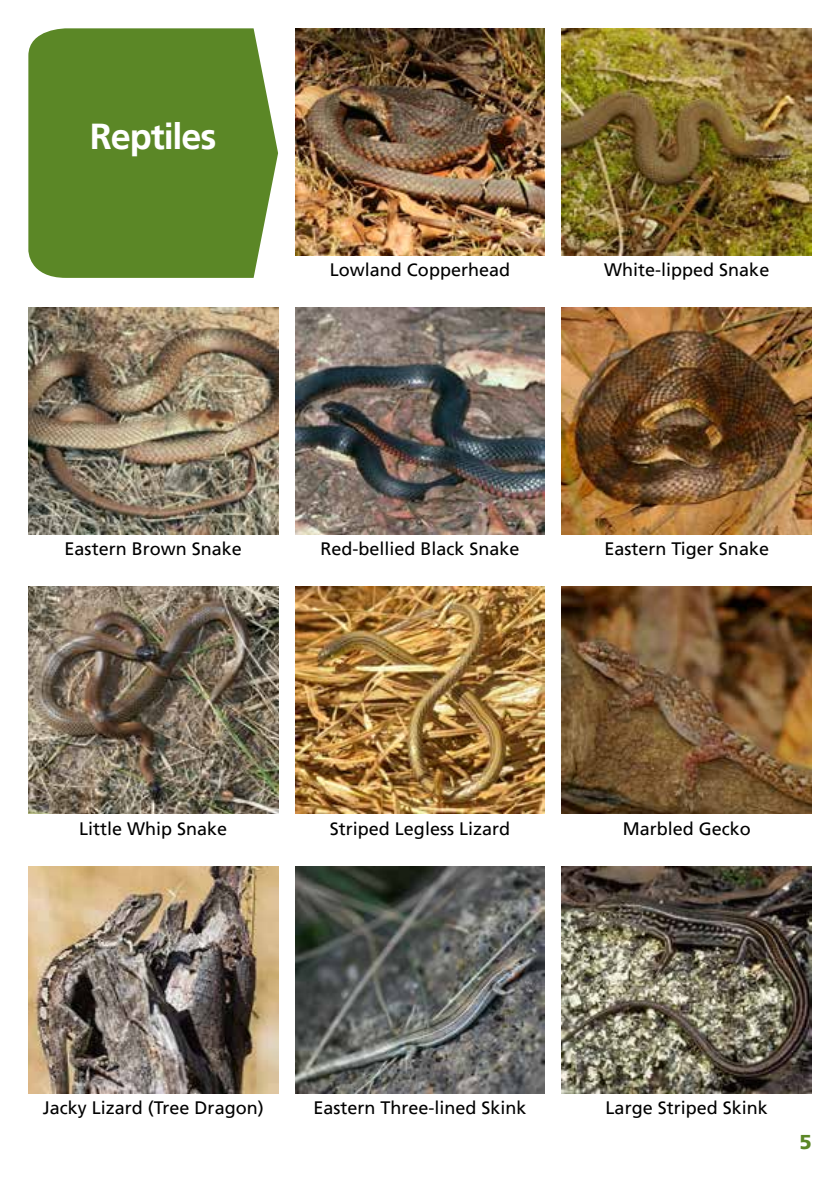
<style>
.page{position:relative;width:840px;height:1191px;background:#fff}
.page>*{position:absolute;margin:0;border:0;box-sizing:border-box;transform-origin:0 0}
.t1{font:700 36px "Frutiger LT";letter-spacing:-.03em;color:#fff}
.t2{font:900 20px "Frutiger LT";color:#5b8726}
.t3{font:18px "Frutiger LT";color:#000}
</style>
<div class="page">
<img style="left:295px;top:28px;width:249px;height:227px">
<svg style="left:28px;top:28px;width:250px;height:250px;background:#648d32"></svg>
<img style="left:28px;top:587px;width:250px;height:227px">
<img style="left:561px;top:307px;width:250px;height:227px">
<img style="left:28px;top:308px;width:250px;height:226px">
<img style="left:295px;top:587px;width:249px;height:227px">
<img style="left:295px;top:307px;width:249px;height:227px">
<img style="left:561px;top:28px;width:250px;height:227px">
<img style="left:561px;top:587px;width:250px;height:227px">
<img style="left:295px;top:866px;width:249px;height:227px">
<img style="left:28px;top:866px;width:250px;height:227px">
<img style="left:561px;top:866px;width:250px;height:227px">
<h1 class="t1" style="left:90px;top:115px;width:128px">Reptiles</h1>
<p class="t3" style="left:330px;top:259px;width:182px">Lowland Copperhead</p>
<p class="t3" style="left:603px;top:259px;width:167px">White-lipped Snake</p>
<p class="t3" style="left:65px;top:538px;width:179px">Eastern Brown Snake</p>
<p class="t3" style="left:604px;top:538px;width:166px">Eastern Tiger Snake</p>
<p class="t3" style="left:320px;top:538px;width:201px">Red-bellied Black Snake</p>
<p class="t3" style="left:79px;top:818px;width:150px">Little Whip Snake</p>
<p class="t3" style="left:330px;top:818px;width:182px">Striped Legless Lizard</p>
<p class="t3" style="left:622px;top:818px;width:130px">Marbled Gecko</p>
<p class="t3" style="left:43px;top:1097px;width:222px">Jacky Lizard (Tree Dragon)</p>
<p class="t3" style="left:313px;top:1097px;width:215px">Eastern Three-lined Skink</p>
<p class="t3" style="left:605px;top:1097px;width:164px">Large Striped Skink</p>
<p class="t2" style="left:798px;top:1130px;width:14px">5</p>
</div>
